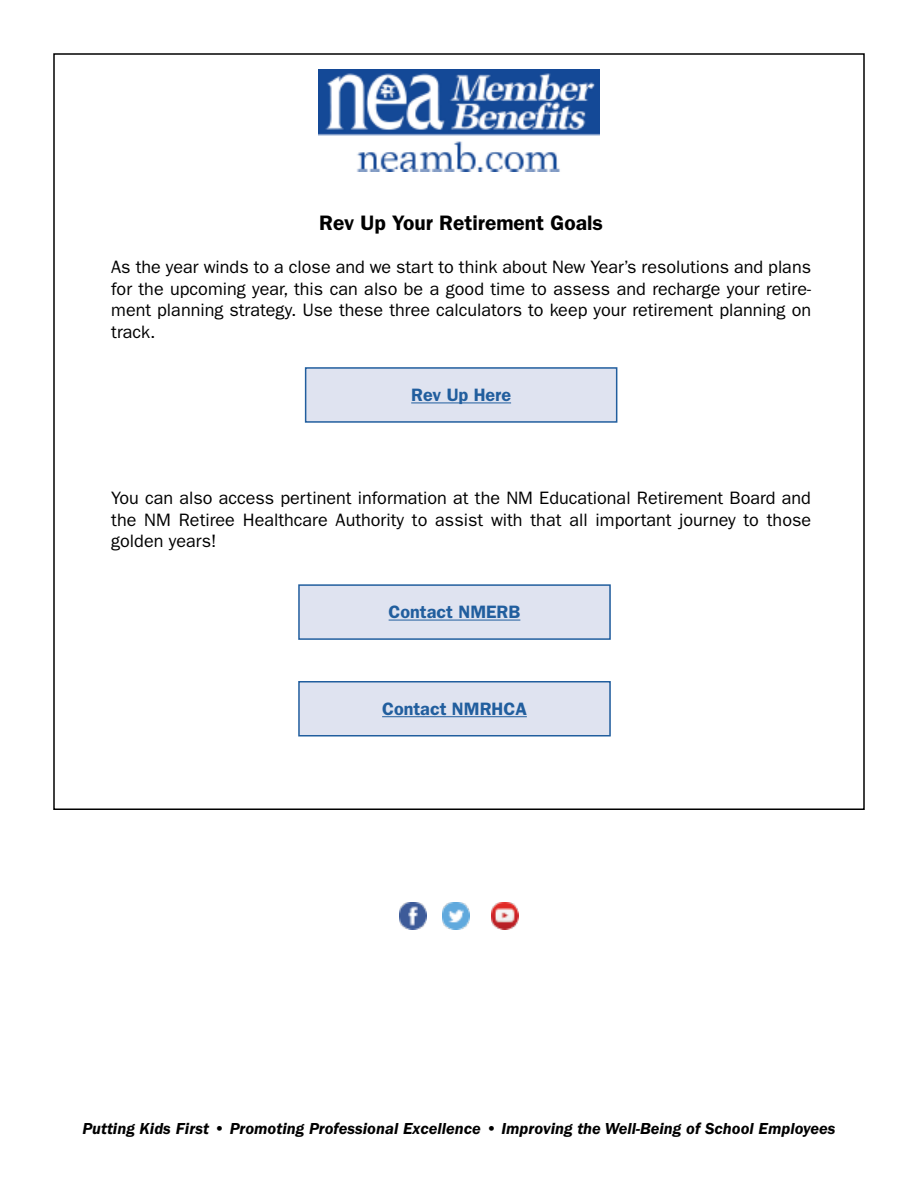
<style>
.page{position:relative;width:918px;height:1188px;background:#fff}
.page>*{position:absolute;margin:0;border:0;box-sizing:border-box;transform-origin:0 0}
.t1{font:600 21px "ITC Franklin Gothic Std";color:#000}
.t2{font:18px/21.6px "ITC Franklin Gothic Std";color:#000;text-align:justify}
.t3{font:600 18px "ITC Franklin Gothic Std";color:#215e9e}
.t4{font:italic 600 16.5px "ITC Franklin Gothic Std";color:#000}
</style>
<div class="page">
<img style="left:318px;top:69px;width:282px;height:102px">
<div style="left:306px;top:368px;width:311px;height:54px;background:#dfe3f0"></div>
<hr style="left:411px;top:402px;width:100px;height:1px;background:#215e9e">
<div style="left:305px;top:367px;width:312px;height:56px;border:2px solid #215e9e"></div>
<div style="left:299px;top:585px;width:311px;height:54px;background:#dfe3f0"></div>
<hr style="left:389px;top:620px;width:131px;height:1px;background:#215e9e">
<div style="left:298px;top:584px;width:313px;height:56px;border:2px solid #215e9e"></div>
<div style="left:299px;top:682px;width:311px;height:54px;background:#dfe3f0"></div>
<hr style="left:382px;top:716px;width:145px;height:1px;background:#215e9e">
<div style="left:298px;top:681px;width:313px;height:55px;border:2px solid #215e9e"></div>
<img style="left:399px;top:903px;width:27px;height:27px">
<img style="left:442px;top:903px;width:27px;height:27px">
<img style="left:492px;top:903px;width:27px;height:27px">
<p class="t1" style="left:319px;top:210px;width:285px">Rev Up Your Retirement Goals</p>
<p class="t2" style="left:111px;top:256px;width:701px">As the year winds to a close and we start to think about New Year’s resolutions and plans for the upcoming year, this can also be a good time to assess and recharge your retire&shy;ment planning strategy. Use these three calculators to keep your retirement planning on track.</p>
<p class="t3" style="left:411px;top:384px;width:101px">Rev Up Here</p>
<p class="t2" style="left:111px;top:488px;width:701px">You can also access pertinent information at the NM Educational Retirement Board and the NM Retiree Healthcare Authority to assist with that all important journey to those golden years!</p>
<p class="t3" style="left:389px;top:601px;width:133px">Contact NMERB</p>
<p class="t3" style="left:382px;top:698px;width:146px">Contact NMRHCA</p>
<p class="t4" style="left:82px;top:1119px;width:755px">Putting Kids First • Promoting Professional Excellence • Improving the Well-Being of School Employees</p>
</div>
